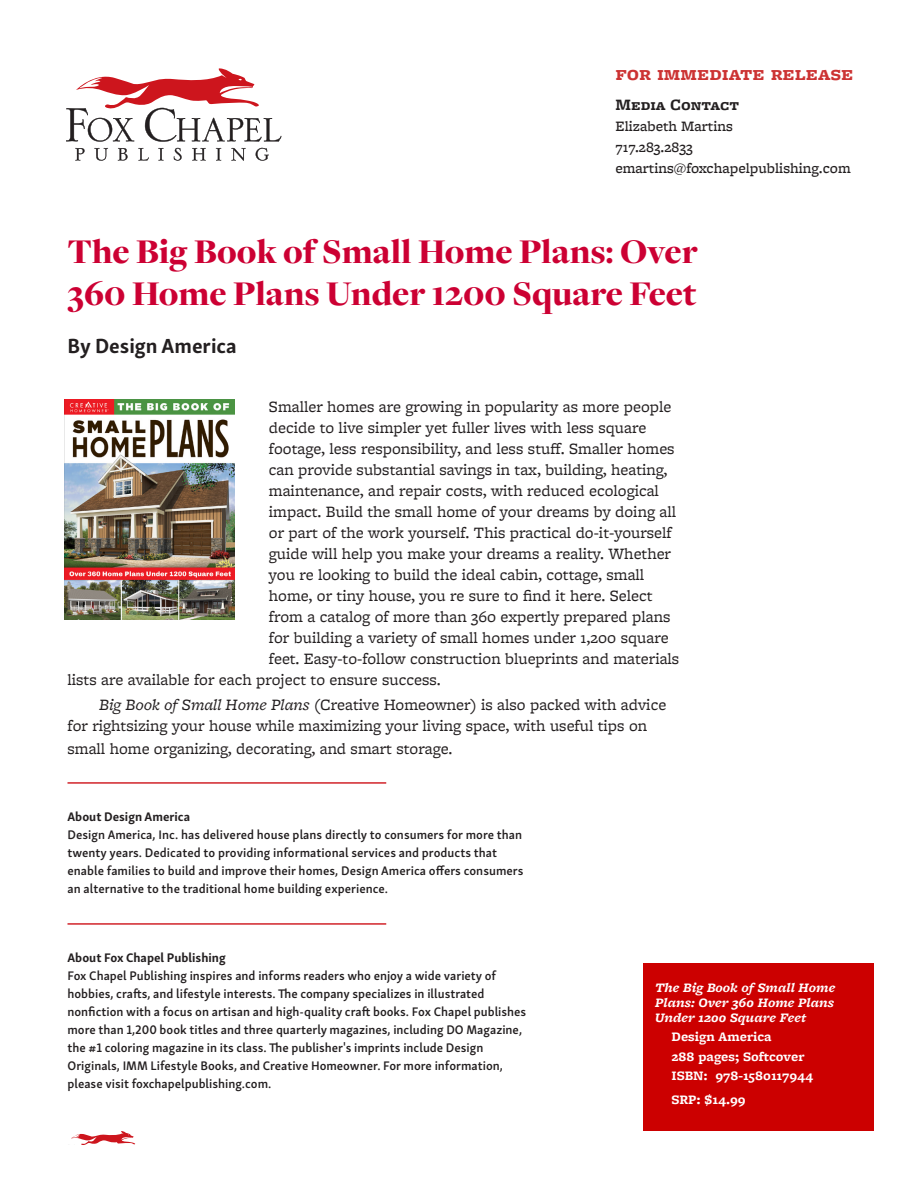
<style>
.page{position:relative;width:918px;height:1188px;background:#fff}
.page>*{position:absolute;margin:0;border:0;box-sizing:border-box;transform-origin:0 0}
.Headline{font:900 36px/42px "Freight Disp Pro";color:#c03}
.t1{font:700 21px "Freight Micro Pro";color:#c33}
.Book_Title{font:700 21px "Skolar Sans Latn";color:#231f20}
.Body{font:16.5px/21px "Freight Micro Pro";color:#231f20}
.t2{font:700 16.5px "Freight Micro Pro";color:#231f20}
.t3{font:500 15px "Freight Micro Pro";color:#231f20}
.Body-2{font:italic 700 13.5px/15px "Freight Micro Pro";color:#fff;text-align:justify}
.Body-3{font:700 13.5px "Freight Micro Pro";color:#fff}
.Author_Bio_1{font:600 12.75px/18px "Skolar Sans Latn";color:#231f20}
.s1{font-style:italic}
.s2{font-weight:700}
</style>
<div class="page">
<svg style="left:75px;top:148px;width:10px;height:13px"></svg>
<svg style="left:94px;top:148px;width:14px;height:13px"></svg>
<svg style="left:118px;top:148px;width:10px;height:13px"></svg>
<svg style="left:138px;top:148px;width:11px;height:13px"></svg>
<svg style="left:158px;top:148px;width:6px;height:13px"></svg>
<svg style="left:174px;top:148px;width:8px;height:13px"></svg>
<svg style="left:192px;top:148px;width:14px;height:13px"></svg>
<svg style="left:216px;top:148px;width:5px;height:13px"></svg>
<svg style="left:231px;top:148px;width:15px;height:13px"></svg>
<svg style="left:256px;top:148px;width:13px;height:13px"></svg>
<svg style="left:66px;top:68px;width:215px;height:74px"></svg>
<hr style="left:68px;top:782px;width:318px;height:2px;background:#d1232a">
<hr style="left:68px;top:923px;width:318px;height:2px;background:#d1232a">
<img style="left:65px;top:400px;width:169px;height:220px">
<div style="left:643px;top:963px;width:231px;height:167px;background:#c00"></div>
<svg style="left:71px;top:1131px;width:65px;height:14px"></svg>
<p class="t1" style="left:615px;top:59px;width:239px">FOR IMMEDIATE RELEASE</p>
<p class="t2" style="left:615px;top:94px;width:26px">Media</p>
<p class="t2" style="left:670px;top:94px;width:67px">Contact</p>
<p class="t3" style="left:615px;top:116px;width:119px">Elizabeth Martins</p>
<p class="t3" style="left:615px;top:137px;width:79px">717.283.2833</p>
<p class="t3" style="left:615px;top:158px;width:237px">emartins@foxchapelpublishing.com</p>
<p class="Headline" style="left:68px;top:230px;width:632px">The Big Book of Small Home Plans: Over<br>360 Home Plans Under 1200 Square Feet</p>
<p class="Book_Title" style="left:68px;top:329px;width:171px">By Design America</p>
<p class="Body" style="left:269px;top:395px;width:404px">Smaller homes are growing in popularity as more people</p>
<p class="Body" style="left:269px;top:416px;width:379px">decide to live simpler yet fuller lives with less square</p>
<p class="Body" style="left:269px;top:437px;width:407px">footage, less responsibility, and less stuff. Smaller homes</p>
<p class="Body" style="left:269px;top:458px;width:400px">can provide substantial savings in tax, building, heating,</p>
<p class="Body" style="left:269px;top:479px;width:392px">maintenance, and repair costs, with reduced ecological</p>
<p class="Body" style="left:269px;top:500px;width:409px">impact. Build the small home of your dreams by doing all</p>
<p class="Body" style="left:269px;top:521px;width:404px">or part of the work yourself. This practical do-it-yourself</p>
<p class="Body" style="left:269px;top:542px;width:404px">guide will help you make your dreams a reality. Whether</p>
<p class="Body" style="left:269px;top:563px;width:377px">you re looking to build the ideal cabin, cottage, small</p>
<p class="Body" style="left:269px;top:584px;width:385px">home, or tiny house, you re sure to find it here. Select</p>
<p class="Body" style="left:269px;top:605px;width:403px">from a catalog of more than 360 expertly prepared plans</p>
<p class="Body" style="left:269px;top:626px;width:401px">for building a variety of small homes under 1,200 square</p>
<p class="Body" style="left:269px;top:647px;width:412px">feet. Easy-to-follow construction blueprints and materials</p>
<p class="Body" style="left:68px;top:668px;width:375px">lists are available for each project to ensure success.</p>
<p class="Body" style="left:68px;top:694px;width:600px;text-indent:32px"><span class="s1">Big Book of Small Home Plans</span> (Creative Homeowner) is also packed with advice for rightsizing your house while maximizing your living space, with useful tips on</p>
<p class="Body" style="left:68px;top:737px;width:386px">small home organizing, decorating, and smart storage.</p>
<p class="Author_Bio_1" style="left:68px;top:807px;width:457px"><span class="s2">About Design America<br></span>Design America, Inc. has delivered house plans directly to consumers for more than twenty years. Dedicated to providing informational services and products that enable families to build and improve their homes, Design America offers consumers an alternative to the traditional home building experience.</p>
<p class="Author_Bio_1" style="left:68px;top:948px;width:460px"><span class="s2">About Fox Chapel Publishing<br></span>Fox Chapel Publishing inspires and informs readers who enjoy a wide variety of hobbies, crafts, and lifestyle interests. The company specializes in illustrated nonfiction with a focus on artisan and high-quality craft books. Fox Chapel publishes more than 1,200 book titles and three quarterly magazines, including DO Magazine, the #1 coloring magazine in its class. The publisher's imprints include Design Originals, IMM Lifestyle Books, and Creative Homeowner. For more information, please visit foxchapelpublishing.com.</p>
<p class="Body-2" style="left:655px;top:980px;width:182px">The Big Book of Small Home Plans: Over 360 Home Plans Under 1200 Square Feet</p>
<p class="Body-3" style="left:672px;top:1028px;width:102px">Design America</p>
<p class="Body-3" style="left:672px;top:1047px;width:134px">288 pages; Softcover</p>
<p class="Body-3" style="left:672px;top:1067px;width:143px">ISBN: 978-1580117944</p>
<p class="Body-3" style="left:672px;top:1091px;width:76px">SRP: $14.99</p>
</div>
